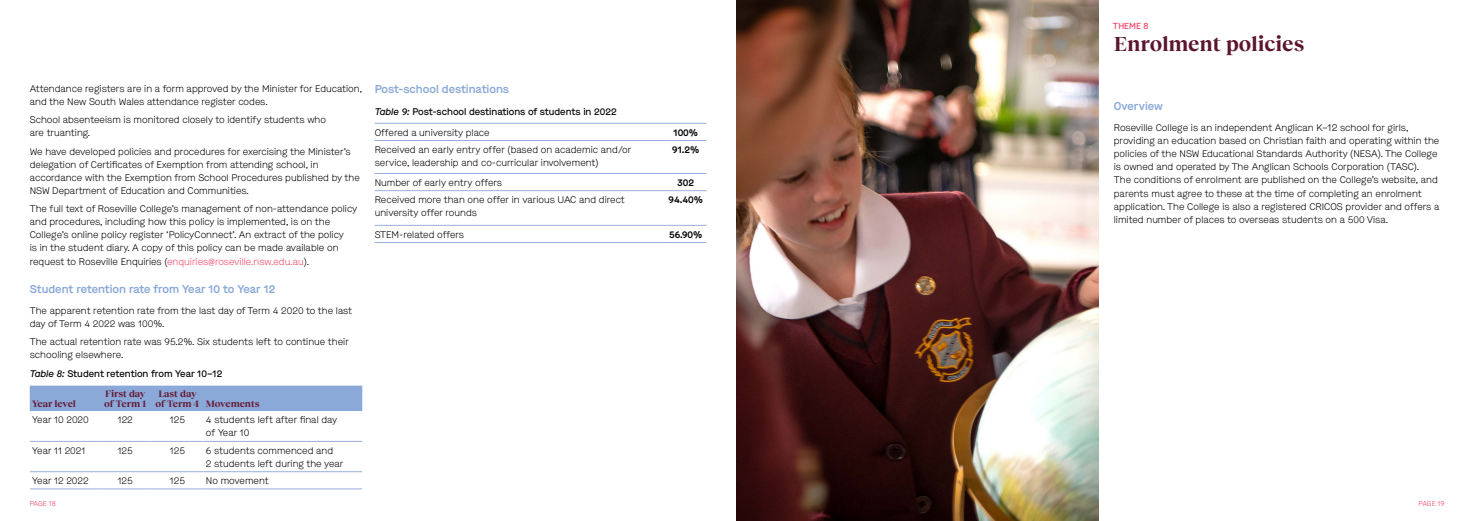
<style>
.page{position:relative;width:1474px;height:521px;background:#fff}
.page>*{position:absolute;margin:0;border:0;box-sizing:border-box;transform-origin:0 0}
.t1{font:700 21px "Reckless Neue";color:#5b152e}
.t2{font:600 11.38px "Maison";color:#8ba9d8}
.t3{font:300 9.62px/13.1px "Maison";color:#000}
.t4{font:500 9.62px/20.8px "Maison";color:#000}
.t5{font:700 9.62px/10.5px "Reckless Neue";color:#641935}
.t6{font:600 9.62px "Maison";color:#000}
.t7{font:500 8.75px "Maison";color:#f24468}
.t8{font:300 7px "Maison";letter-spacing:-.02em;color:#f24468}
.s1{color:#f24468}
.s2{font-style:italic}
.s3{font-weight:300}
</style>
<div class="page">
<div style="left:30px;top:386px;width:332px;height:25px;background:#8ba9d8"></div>
<hr style="left:30px;top:441px;width:69px;height:1px;background:#97afdb">
<hr style="left:99px;top:441px;width:52px;height:1px;background:#97afdb">
<hr style="left:151px;top:441px;width:52px;height:1px;background:#97afdb">
<hr style="left:203px;top:441px;width:159px;height:1px;background:#97afdb">
<hr style="left:30px;top:471px;width:69px;height:1px;background:#97afdb">
<hr style="left:99px;top:471px;width:52px;height:1px;background:#97afdb">
<hr style="left:151px;top:471px;width:52px;height:1px;background:#97afdb">
<hr style="left:203px;top:471px;width:159px;height:1px;background:#97afdb">
<hr style="left:30px;top:489px;width:69px;height:1px;background:#97afdb">
<hr style="left:99px;top:489px;width:52px;height:1px;background:#97afdb">
<hr style="left:151px;top:489px;width:52px;height:1px;background:#97afdb">
<hr style="left:203px;top:489px;width:159px;height:1px;background:#97afdb">
<hr style="left:375px;top:140px;width:290px;height:1px;background:#97afdb">
<hr style="left:665px;top:140px;width:41px;height:1px;background:#97afdb">
<hr style="left:375px;top:173px;width:290px;height:1px;background:#97afdb">
<hr style="left:665px;top:173px;width:41px;height:1px;background:#97afdb">
<hr style="left:375px;top:190px;width:290px;height:1px;background:#97afdb">
<hr style="left:665px;top:190px;width:41px;height:1px;background:#97afdb">
<hr style="left:375px;top:225px;width:290px;height:1px;background:#97afdb">
<hr style="left:665px;top:225px;width:41px;height:1px;background:#97afdb">
<hr style="left:375px;top:123px;width:290px;height:1px;background:#97afdb">
<hr style="left:665px;top:123px;width:41px;height:1px;background:#97afdb">
<hr style="left:375px;top:242px;width:290px;height:1px;background:#97afdb">
<hr style="left:665px;top:242px;width:41px;height:1px;background:#97afdb">
<img style="left:737px;top:0;width:361px;height:521px">
<p class="t7" style="left:1112px;top:20px;width:37px">THEME 8</p>
<p class="t3" style="left:30px;top:82px;width:334px">Attendance registers are in a form approved by the Minister for Education, and the New South Wales attendance register codes.</p>
<p class="t3" style="left:30px;top:113px;width:298px">School absenteeism is monitored closely to identify students who are truanting.</p>
<p class="t3" style="left:30px;top:145px;width:331px">We have developed policies and procedures for exercising the Minister’s delegation of Certificates of Exemption from attending school, in accordance with the Exemption from School Procedures published by the NSW Department of Education and Communities.</p>
<p class="t3" style="left:30px;top:202px;width:329px">The full text of Roseville College’s management of non-attendance policy and procedures, including how this policy is implemented, is on the College’s online policy register ‘PolicyConnect’. An extract of the policy<br>is in the student diary. A copy of this policy can be made available on request to Roseville Enquiries (<span class="s1">enquiries@roseville.nsw.edu.au</span>).</p>
<p class="t2" style="left:30px;top:281px;width:247px">Student retention rate from Year 10 to Year 12</p>
<p class="t3" style="left:30px;top:304px;width:323px">The apparent retention rate from the last day of Term 4 2020 to the last day of Term 4 2022 was 100%.</p>
<p class="t3" style="left:30px;top:335px;width:321px">The actual retention rate was 95.2%. Six students left to continue their schooling elsewhere.</p>
<p class="t4" style="left:30px;top:363px;width:194px"><span class="s2">Table 8:</span> Student retention from Year 10–12</p>
<p class="t5" style="left:32px;top:398px;width:45px">Year level</p>
<p class="t5" style="left:104px;top:387px;width:44px">First day of Term 1</p>
<p class="t5" style="left:155px;top:387px;width:106px">Last day<br>of Term 4 Movements</p>
<p class="t3" style="left:32px;top:413px;width:58px">Year 10 2020</p>
<p class="t3" style="left:118px;top:413px;width:17px">122</p>
<p class="t3" style="left:170px;top:413px;width:17px">125</p>
<p class="t3" style="left:206px;top:413px;width:133px">4 students left after final day of Year 10</p>
<p class="t3" style="left:32px;top:444px;width:55px">Year 11 2021</p>
<p class="t3" style="left:118px;top:444px;width:17px">125</p>
<p class="t3" style="left:170px;top:444px;width:17px">125</p>
<p class="t3" style="left:206px;top:444px;width:139px">6 students commenced and<br>2 students left during the year</p>
<p class="t3" style="left:32px;top:474px;width:58px">Year 12 2022</p>
<p class="t3" style="left:118px;top:474px;width:17px">125</p>
<p class="t3" style="left:170px;top:474px;width:17px">125</p>
<p class="t3" style="left:206px;top:474px;width:64px">No movement</p>
<p class="t2" style="left:375px;top:81px;width:136px">Post-school destinations</p>
<p class="t4" style="left:375px;top:101px;width:243px"><span class="s2">Table 9:</span> Post-school destinations of students in 2022<br><span class="s3">Offered a university place</span></p>
<p class="t6" style="left:673px;top:125px;width:26px">100%</p>
<p class="t3" style="left:375px;top:143px;width:258px">Received an early entry offer (based on academic and/or service, leadership and co-curricular involvement)</p>
<p class="t6" style="left:672px;top:142px;width:28px">91.2%</p>
<p class="t3" style="left:375px;top:176px;width:129px">Number of early entry offers</p>
<p class="t6" style="left:677px;top:175px;width:18px">302</p>
<p class="t3" style="left:375px;top:193px;width:251px">Received more than one offer in various UAC and direct university offer rounds</p>
<p class="t6" style="left:668px;top:193px;width:36px">94.40%</p>
<p class="t3" style="left:375px;top:228px;width:91px">STEM-related offers</p>
<p class="t6" style="left:669px;top:227px;width:35px">56.90%</p>
<h1 class="t1" style="left:1113px;top:29px;width:192px">Enrolment policies</h1>
<p class="t2" style="left:1113px;top:98px;width:50px">Overview</p>
<p class="t3" style="left:1113px;top:121px;width:327px">Roseville College is an independent Anglican K–12 school for girls, providing an education based on Christian faith and operating within the policies of the NSW Educational Standards Authority (NESA). The College is owned and operated by The Anglican Schools Corporation (TASC).<br>The conditions of enrolment are published on the College’s website, and parents must agree to these at the time of completing an enrolment application. The College is also a registered CRICOS provider and offers a limited number of places to overseas students on a 500 Visa.</p>
<p class="t8" style="left:30px;top:498px;width:28px">PAGE 18</p>
<p class="t8" style="left:1418px;top:498px;width:28px">PAGE 19</p>
</div>
